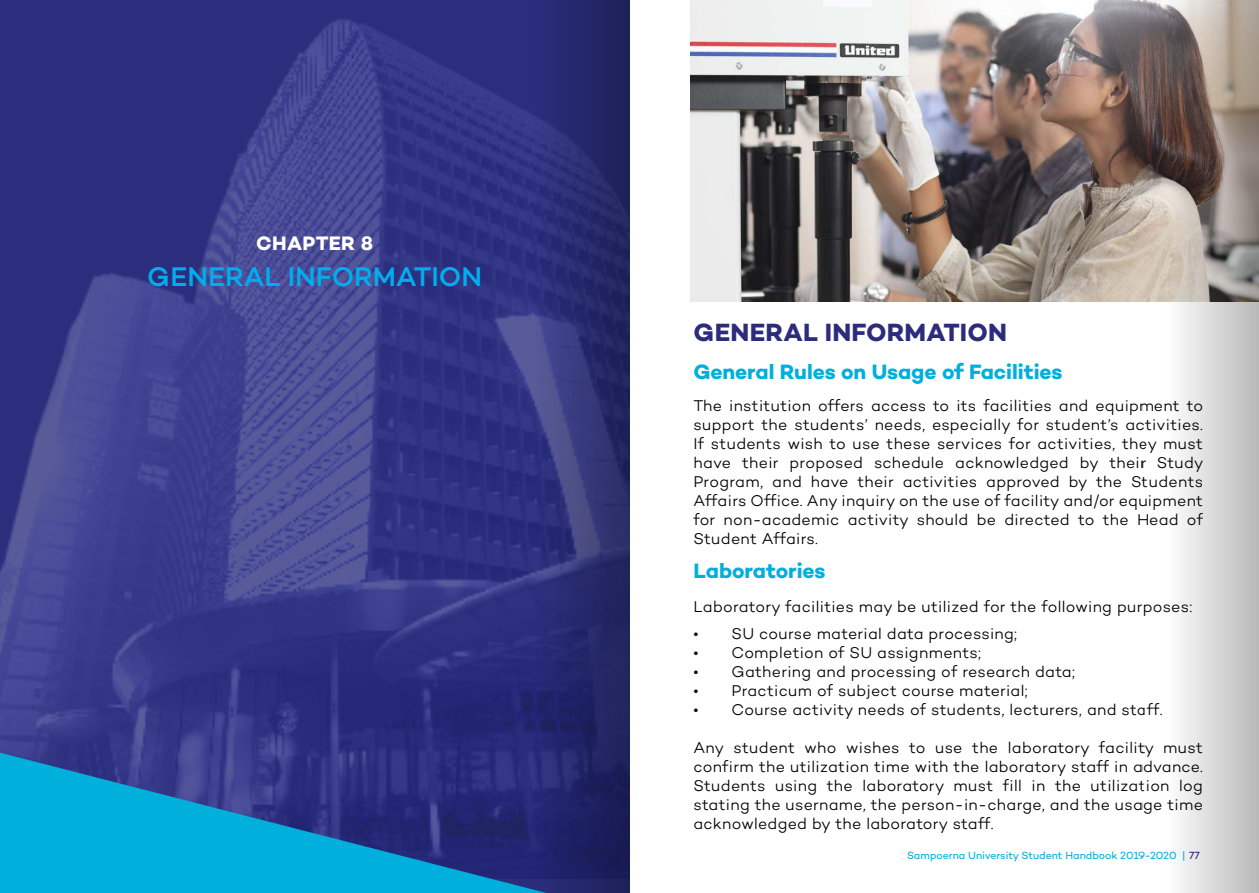
<style>
.page{position:relative;width:1259px;height:893px;background:#fff}
.page>*{position:absolute;margin:0;border:0;box-sizing:border-box;transform-origin:0 0}
.t1{font:500 27.45px "Campton";color:#00aeef}
.t2{font:700 25.35px "Campton";letter-spacing:.01em;color:#2c2b7c}
.t3{font:700 21.15px "Campton";letter-spacing:-.005em;color:#00afdb}
.t4{font:700 19.8px "Campton";letter-spacing:.015em;color:#fff}
.t5{font:300 15.9px/19px "Campton";letter-spacing:.015em;color:#000;text-align:justify}
.t6{font:10.5px "Campton";letter-spacing:-.01em;color:#00afdb}
.s1{color:#2c2b7c}
</style>
<div class="page">
<img style="left:0;top:18px;width:510px;height:735px">
<svg style="left:0;top:753px;width:510px;height:140px;background:#1476b1"></svg>
<img style="left:690px;top:0;width:452px;height:302px">
<svg style="left:510px;top:0;width:119px;height:893px;background:#2a2d71"></svg>
<svg style="left:1142px;top:0;width:117px;height:893px"></svg>
<p class="t4" style="left:256px;top:230px;width:119px">CHAPTER 8</p>
<h1 class="t1" style="left:147px;top:259px;width:336px">GENERAL INFORMATION</h1>
<h2 class="t2" style="left:693px;top:316px;width:315px">GENERAL INFORMATION</h2>
<h3 class="t3" style="left:693px;top:358px;width:371px">General Rules on Usage of Facilities</h3>
<p class="t5" style="left:693px;top:395px;width:512px">The institution offers access to its facilities and equipment to support the students’ needs, especially for student’s activities.<br>If students wish to use these services for activities, they must have their proposed schedule acknowledged by their Study Program, and have their activities approved by the Students Affairs Office. Any inquiry on the use of facility and/or equipment for non-academic activity should be directed to the Head of Student Affairs.</p>
<h3 class="t3" style="left:693px;top:557px;width:134px">Laboratories</h3>
<p class="t5" style="left:693px;top:596px;width:500px">Laboratory facilities may be utilized for the following purposes:</p>
<p class="t5" style="left:693px;top:624px;width:325px">• SU course material data processing;</p>
<p class="t5" style="left:693px;top:643px;width:289px">• Completion of SU assignments;</p>
<p class="t5" style="left:693px;top:662px;width:383px">• Gathering and processing of research data;</p>
<p class="t5" style="left:693px;top:681px;width:336px">• Practicum of subject course material;</p>
<p class="t5" style="left:693px;top:700px;width:470px">• Course activity needs of students, lecturers, and staff.</p>
<p class="t5" style="left:693px;top:738px;width:511px">Any student who wishes to use the laboratory facility must confirm the utilization time with the laboratory staff in advance.<br>Students using the laboratory must fill in the utilization log stating the username, the person-in-charge, and the usage time acknowledged by the laboratory staff.</p>
<p class="t6" style="left:907px;top:849px;width:294px">Sampoerna University Student Handbook 2019-2020 | <span class="s1">77</span></p>
</div>
